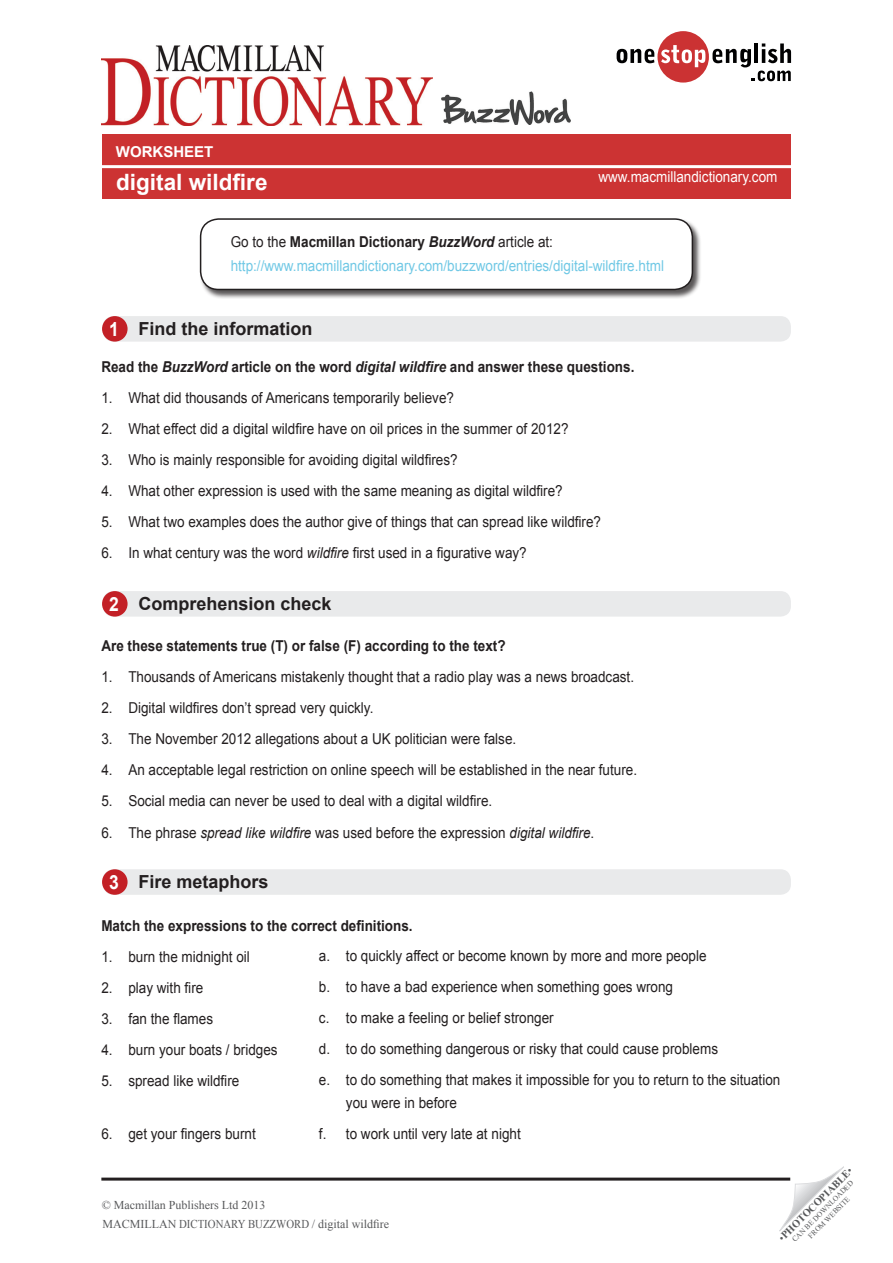
<style>
.page{position:relative;width:893px;height:1263px;background:#fff}
.page>*{position:absolute;margin:0;border:0;box-sizing:border-box;transform-origin:0 0}
.t1{font:700 22.5px "Arial";color:#fff}
.key_exercise_titles{font:700 19.5px "Arial";color:#fff;scale:.9 1}
.t2{font:700 18px "Arial";color:#231f20}
.Gap_fill_text{font:15px/22.5px "Arial";color:#231f20;scale:.9 1}
.Gap_fill_text-2{font:700 15px "Arial";color:#231f20;scale:.9 1}
.Gap_fill_text-3{font:15px "Arial";color:#70c8e5;scale:.9 1}
.TG_notes{font:15px "Arial";color:#fff;scale:.9 1}
.Gap_fill_text-4{font:700 15px "Arial";color:#fff}
.t3{font:12px "Times New Roman";color:#57585a}
.t4{font:700 10.5px "Times New Roman";color:#57585a}
.t5{font:7.5px "Times New Roman";color:#57585a}
.s1{font-weight:400}
.s2{font-style:italic}
</style>
<div class="page">
<div style="left:102px;top:134px;width:689px;height:65px;background:#c33"></div>
<svg style="left:617px;top:31px;width:174px;height:52px"></svg>
<svg style="left:779px;top:1167px;width:65px;height:64px"></svg>
<img style="left:101px;top:46px;width:331px;height:79px">
<hr style="left:101px;top:1177px;width:689px;height:3px;background:#231f20">
<div style="left:199px;top:218px;width:503px;height:81px;background:#231f20;opacity:.75"></div>
<div style="left:201px;top:219px;width:491px;height:70px;background:#fff;border-radius:18px"></div>
<div style="left:200px;top:218px;width:493px;height:72px;border:2px solid #231f20;border-radius:18px"></div>
<img style="left:442px;top:92px;width:128px;height:33px">
<div style="left:103px;top:316px;width:688px;height:26px;background:#e9eaeb;border-radius:10px"></div>
<div style="left:102px;top:316px;width:26px;height:26px;background:#c32026;border-radius:50%"></div>
<div style="left:103px;top:591px;width:688px;height:26px;background:#e9eaeb;border-radius:10px"></div>
<div style="left:102px;top:591px;width:26px;height:26px;background:#c32026;border-radius:50%"></div>
<div style="left:103px;top:869px;width:688px;height:26px;background:#e9eaeb;border-radius:10px"></div>
<div style="left:102px;top:869px;width:26px;height:26px;background:#c32026;border-radius:50%"></div>
<hr style="left:102px;top:165px;width:689px;height:3px;background:#fff">
<p class="Gap_fill_text-4" style="left:116px;top:141px;width:99px">WORKSHEET</p>
<p class="t1" style="left:116px;top:167px;width:153px">digital wildfire</p>
<p class="TG_notes" style="left:598px;top:167px;width:200px">www.macmillandictionary.com</p>
<p class="Gap_fill_text-2" style="left:231px;top:232px;width:360px"><span class="s1">Go to the</span> Macmillan Dictionary <span class="s2">BuzzWord</span> <span class="s1">article at:</span></p>
<p class="Gap_fill_text-3" style="left:231px;top:256px;width:483px">http://www.macmillandictionary.com/buzzword/entries/digital-wildfire.html</p>
<p class="key_exercise_titles" style="left:109px;top:316px;width:12px">1</p>
<p class="t2" style="left:138px;top:317px;width:176px">Find the information</p>
<p class="Gap_fill_text-2" style="left:101px;top:357px;width:594px">Read the <span class="s2">BuzzWord</span> article on the word <span class="s2">digital wildfire</span> and answer these questions.</p>
<p class="Gap_fill_text" style="left:101px;top:387px;width:393px">1. What did thousands of Americans temporarily believe?</p>
<p class="Gap_fill_text" style="left:101px;top:418px;width:521px">2. What effect did a digital wildfire have on oil prices in the summer of 2012?</p>
<p class="Gap_fill_text" style="left:101px;top:449px;width:397px">3. Who is mainly responsible for avoiding digital wildfires?</p>
<p class="Gap_fill_text" style="left:101px;top:480px;width:514px">4. What other expression is used with the same meaning as digital wildfire?</p>
<p class="Gap_fill_text" style="left:101px;top:511px;width:557px">5. What two examples does the author give of things that can spread like wildfire?</p>
<p class="Gap_fill_text" style="left:101px;top:542px;width:474px">6. In what century was the word <span class="s2">wildfire</span> first used in a figurative way?</p>
<p class="key_exercise_titles" style="left:109px;top:591px;width:12px">2</p>
<p class="t2" style="left:138px;top:592px;width:195px">Comprehension check</p>
<p class="Gap_fill_text-2" style="left:101px;top:636px;width:451px">Are these statements true (T) or false (F) according to the text?</p>
<p class="Gap_fill_text" style="left:101px;top:666px;width:593px">1. Thousands of Americans mistakenly thought that a radio play was a news broadcast.</p>
<p class="Gap_fill_text" style="left:101px;top:697px;width:304px">2. Digital wildfires don’t spread very quickly.</p>
<p class="Gap_fill_text" style="left:101px;top:728px;width:463px">3. The November 2012 allegations about a UK politician were false.</p>
<p class="Gap_fill_text" style="left:101px;top:759px;width:597px">4. An acceptable legal restriction on online speech will be established in the near future.</p>
<p class="Gap_fill_text" style="left:101px;top:790px;width:436px">5. Social media can never be used to deal with a digital wildfire.</p>
<p class="Gap_fill_text" style="left:101px;top:821px;width:549px">6. The phrase <span class="s2">spread like wildfire</span> was used before the expression <span class="s2">digital wildfire</span>.</p>
<p class="key_exercise_titles" style="left:109px;top:869px;width:12px">3</p>
<p class="t2" style="left:138px;top:870px;width:132px">Fire metaphors</p>
<p class="Gap_fill_text-2" style="left:101px;top:915px;width:347px">Match the expressions to the correct definitions.</p>
<p class="Gap_fill_text" style="left:101px;top:945px;width:167px">1. burn the midnight oil</p>
<p class="Gap_fill_text" style="left:101px;top:976px;width:115px">2. play with fire</p>
<p class="Gap_fill_text" style="left:101px;top:1007px;width:126px">3. fan the flames</p>
<p class="Gap_fill_text" style="left:101px;top:1038px;width:197px">4. burn your boats / bridges</p>
<p class="Gap_fill_text" style="left:101px;top:1069px;width:155px">5. spread like wildfire</p>
<p class="Gap_fill_text" style="left:101px;top:1123px;width:173px">6. get your fingers burnt</p>
<p class="Gap_fill_text" style="left:319px;top:945px;width:432px">a. to quickly affect or become known by more and more people</p>
<p class="Gap_fill_text" style="left:319px;top:976px;width:395px">b. to have a bad experience when something goes wrong</p>
<p class="Gap_fill_text" style="left:319px;top:1007px;width:262px">c. to make a feeling or belief stronger</p>
<p class="Gap_fill_text" style="left:319px;top:1038px;width:445px">d. to do something dangerous or risky that could cause problems</p>
<p class="Gap_fill_text" style="left:346px;top:1069px;width:484px;text-indent:-27px">e. to do something that makes it impossible for you to return to the situation you were in before</p>
<p class="Gap_fill_text" style="left:319px;top:1122px;width:226px">f. to work until very late at night</p>
<p class="t3" style="left:102px;top:1197px;width:165px">© Macmillan Publishers Ltd 2013</p>
<p class="t3" style="left:102px;top:1216px;width:288px">MACMILLAN DICTIONARY BUZZWORD / digital wildfire</p>
<p class="t4" style="left:775px;top:1234px;width:101px;rotate:-45deg"><span class="s1">•</span>PHOTOCOPIABLE<span class="s1">•</span></p>
<p class="t5" style="left:790px;top:1237px;width:85px;rotate:-45deg">CAN BE DOWNLOADED</p>
<p class="t5" style="left:806px;top:1233px;width:57px;rotate:-45deg">FROM WEBSITE</p>
</div>
